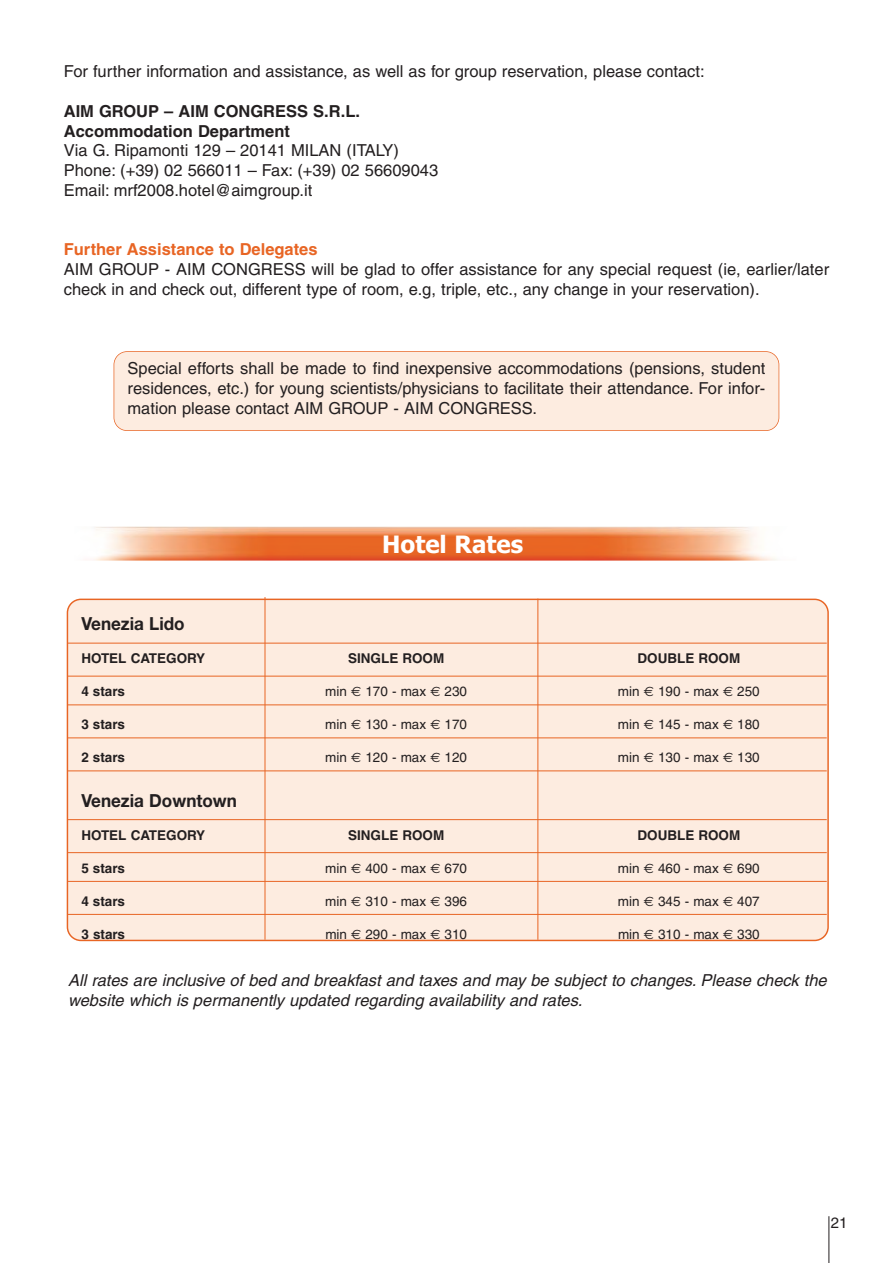
<style>
.page{position:relative;width:893px;height:1263px;background:#fff}
.page>*{position:absolute;margin:0;border:0;box-sizing:border-box;transform-origin:0 0}
.t1{font:700 24px "Tahoma";color:#fff}
.t2{font:700 18px "Helvetica Neue";color:#231f20;scale:.95 1}
.t3{font:16.5px/19.8px "Helvetica";color:#231f20}
.t4{font:italic 16.5px/19.8px "Helvetica";color:#231f20}
.t5{font:700 16.5px/19.8px "Helvetica";color:#231f20}
.t6{font:700 16.5px "Helvetica";color:#e86524}
.t7{font:15px "Helvetica";color:#231f20}
.t8{font:13.5px "Helvetica";color:#231f20}
.t9{font:700 13.5px "Helvetica";color:#231f20}
.s1{font-family:"Euro Sans"}
</style>
<div class="page">
<div style="left:114px;top:352px;width:664px;height:78px;background:#fdece0;border-radius:13px"></div>
<div style="left:114px;top:351px;width:665px;height:80px;border:2px solid #e86524;border-radius:14px"></div>
<hr style="left:828px;top:1216px;width:1px;height:47px;background:#231f20">
<img style="left:94px;top:526px;width:683px;height:35px">
<div style="left:67px;top:599px;width:762px;height:342px;background:#fdece0"></div>
<hr style="left:68px;top:643px;width:759px;height:1px;background:#e86524">
<hr style="left:68px;top:676px;width:759px;height:1px;background:#e86524">
<hr style="left:68px;top:704px;width:759px;height:1px;background:#e86524">
<hr style="left:68px;top:737px;width:759px;height:1px;background:#e86524">
<hr style="left:68px;top:770px;width:759px;height:1px;background:#e86524">
<hr style="left:68px;top:819px;width:759px;height:1px;background:#e86524">
<hr style="left:68px;top:852px;width:759px;height:1px;background:#e86524">
<hr style="left:68px;top:881px;width:759px;height:1px;background:#e86524">
<hr style="left:68px;top:914px;width:759px;height:1px;background:#e86524">
<hr style="left:265px;top:597px;width:1px;height:343px;background:#e86524">
<hr style="left:537px;top:599px;width:1px;height:341px;background:#e86524">
<p class="t3" style="left:64px;top:63px;width:642px">For further information and assistance, as well as for group reservation, please contact:</p>
<p class="t5" style="left:64px;top:103px;width:298px">AIM GROUP – AIM CONGRESS S.R.L.<br>Accommodation Department</p>
<p class="t3" style="left:64px;top:142px;width:376px">Via G. Ripamonti 129 – 20141 MILAN (ITALY)<br>Phone: (+39) 02 566011 – Fax: (+39) 02 56609043<br>Email: mrf2008.hotel@aimgroup.it</p>
<p class="t6" style="left:64px;top:244px;width:255px">Further Assistance to Delegates</p>
<p class="t3" style="left:64px;top:261px;width:767px">AIM GROUP - AIM CONGRESS will be glad to offer assistance for any special request (ie, earlier/later check in and check out, different type of room, e.g, triple, etc., any change in your reservation).</p>
<p class="t3" style="left:128px;top:360px;width:639px;text-align:justify">Special efforts shall be made to find inexpensive accommodations (pensions, student residences, etc.) for young scientists/physicians to facilitate their attendance. For infor&shy;mation please contact AIM GROUP - AIM CONGRESS.</p>
<h1 class="t1" style="left:382px;top:535px;width:142px">Hotel Rates</h1>
<p class="t2" style="left:81px;top:617px;width:110px">Venezia Lido</p>
<p class="t9" style="left:81px;top:653px;width:125px">HOTEL CATEGORY</p>
<p class="t9" style="left:348px;top:653px;width:98px">SINGLE ROOM</p>
<p class="t9" style="left:637px;top:653px;width:104px">DOUBLE ROOM</p>
<p class="t9" style="left:81px;top:686px;width:45px">4 stars</p>
<p class="t8" style="left:325px;top:686px;width:143px">min <span class="s1">€</span> 170 - max <span class="s1">€</span> 230</p>
<p class="t8" style="left:618px;top:686px;width:143px">min <span class="s1">€</span> 190 - max <span class="s1">€</span> 250</p>
<p class="t9" style="left:81px;top:719px;width:45px">3 stars</p>
<p class="t8" style="left:325px;top:719px;width:143px">min <span class="s1">€</span> 130 - max <span class="s1">€</span> 170</p>
<p class="t8" style="left:618px;top:719px;width:143px">min <span class="s1">€</span> 145 - max <span class="s1">€</span> 180</p>
<p class="t9" style="left:81px;top:752px;width:45px">2 stars</p>
<p class="t8" style="left:325px;top:752px;width:143px">min <span class="s1">€</span> 120 - max <span class="s1">€</span> 120</p>
<p class="t8" style="left:618px;top:752px;width:143px">min <span class="s1">€</span> 130 - max <span class="s1">€</span> 130</p>
<p class="t2" style="left:81px;top:794px;width:165px">Venezia Downtown</p>
<p class="t9" style="left:81px;top:830px;width:125px">HOTEL CATEGORY</p>
<p class="t9" style="left:348px;top:830px;width:98px">SINGLE ROOM</p>
<p class="t9" style="left:637px;top:830px;width:104px">DOUBLE ROOM</p>
<p class="t9" style="left:81px;top:863px;width:45px">5 stars</p>
<p class="t8" style="left:325px;top:863px;width:143px">min <span class="s1">€</span> 400 - max <span class="s1">€</span> 670</p>
<p class="t8" style="left:618px;top:863px;width:143px">min <span class="s1">€</span> 460 - max <span class="s1">€</span> 690</p>
<p class="t9" style="left:81px;top:896px;width:45px">4 stars</p>
<p class="t8" style="left:325px;top:896px;width:143px">min <span class="s1">€</span> 310 - max <span class="s1">€</span> 396</p>
<p class="t8" style="left:618px;top:896px;width:143px">min <span class="s1">€</span> 345 - max <span class="s1">€</span> 407</p>
<p class="t9" style="left:81px;top:929px;width:45px">3 stars</p>
<p class="t8" style="left:325px;top:929px;width:143px">min <span class="s1">€</span> 290 - max <span class="s1">€</span> 310</p>
<p class="t8" style="left:618px;top:929px;width:143px">min <span class="s1">€</span> 310 - max <span class="s1">€</span> 330</p>
<p class="t4" style="left:68px;top:972px;width:763px">All rates are inclusive of bed and breakfast and taxes and may be subject to changes.Please check the website which is permanently updated regarding availability and rates.</p>
<p class="t7" style="left:831px;top:1217px;width:18px">21</p>
</div>
